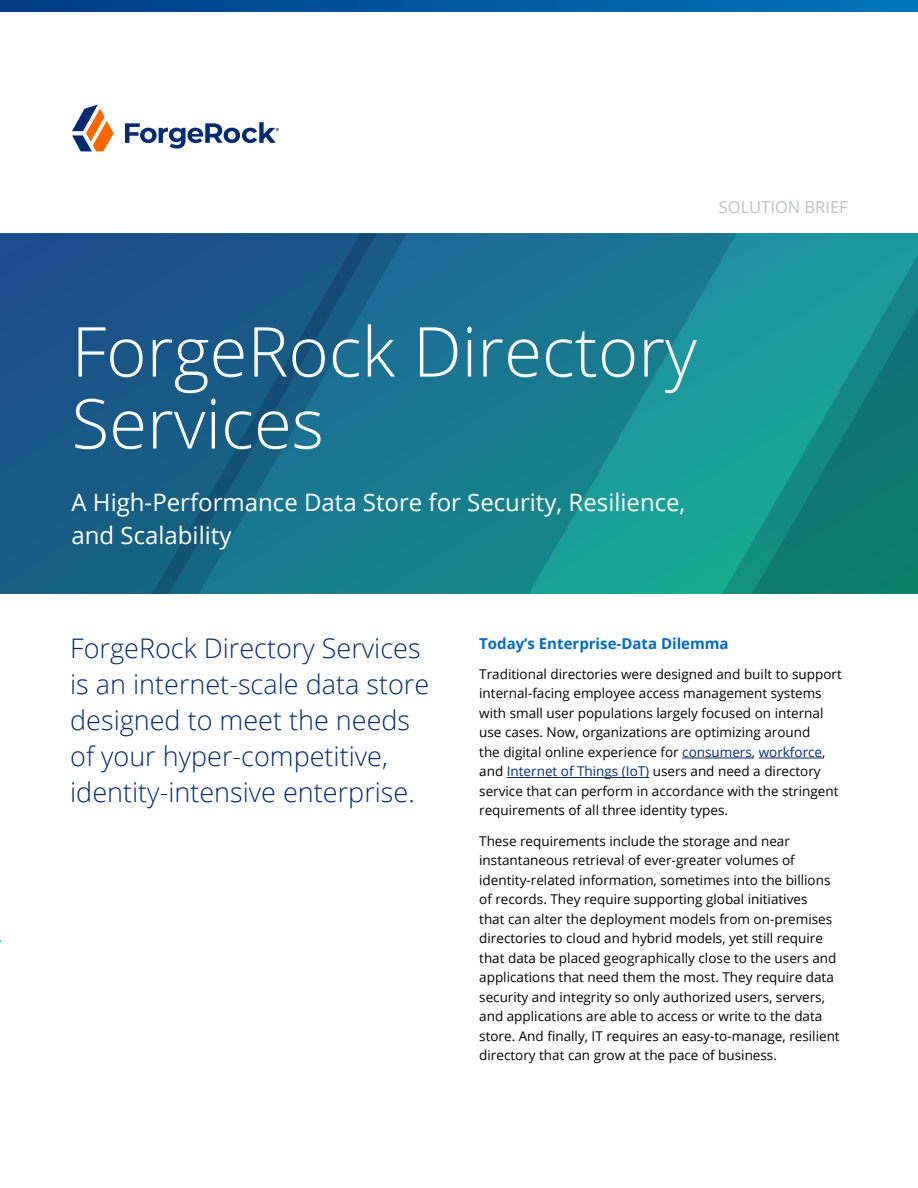
<style>
.page{position:relative;width:918px;height:1188px;background:#fff}
.page>*{position:absolute;margin:0;border:0;box-sizing:border-box;transform-origin:0 0}
.t1{font:300 69px/72px "Open Sans";color:#fff}
.t2{font:300 27px/36px "Open Sans";color:#032b75}
.t3{font:24px/33px "Open Sans";color:#fff}
.t4{font:16.5px "Open Sans";color:#bfc0c1}
.t5{font:700 15px "Open Sans";color:#006ac8}
.t6{font:13.5px/19.5px "Open Sans";color:#000}
.s1{color:#032b75}
</style>
<div class="page">
<svg style="left:737px;top:233px;width:181px;height:361px;background:#158c87"></svg>
<svg style="left:0;top:233px;width:152px;height:361px;background:#195687"></svg>
<svg style="left:152px;top:233px;width:585px;height:361px;background:#19768d"></svg>
<svg style="left:0;top:0;width:918px;height:12px;background:#00589e"></svg>
<svg style="left:72px;top:105px;width:42px;height:46px"></svg>
<svg style="left:125px;top:122px;width:154px;height:27px"></svg>
<hr style="left:682px;top:758px;width:70px;height:1px;background:#032b75">
<hr style="left:759px;top:758px;width:63px;height:1px;background:#032b75">
<hr style="left:507px;top:777px;width:142px;height:1px;background:#032b75">
<p class="t4" style="left:719px;top:196px;width:130px">SOLUTION BRIEF</p>
<h1 class="t1" style="left:72px;top:314px;width:627px">ForgeRock Directory<br>Services</h1>
<h3 class="t3" style="left:72px;top:485px;width:615px">A High-Performance Data Store for Security, Resilience, and Scalability</h3>
<h2 class="t2" style="left:70px;top:629px;width:361px">ForgeRock Directory Services is an internet-scale data store designed to meet the needs of your hyper-competitive, identity-intensive enterprise.</h2>
<p class="t5" style="left:479px;top:633px;width:251px">Today’s Enterprise-Data Dilemma</p>
<p class="t6" style="left:479px;top:664px;width:364px">Traditional directories were designed and built to support internal-facing employee access management systems with small user populations largely focused on internal use cases. Now, organizations are optimizing around<br>the digital online experience for <span class="s1">consumers</span>, <span class="s1">workforce</span>, and <span class="s1">Internet of Things (IoT)</span> users and need a directory service that can perform in accordance with the stringent requirements of all three identity types.</p>
<p class="t6" style="left:479px;top:831px;width:362px">These requirements include the storage and near instantaneous retrieval of ever-greater volumes of identity-related information, sometimes into the billions of records. They require supporting global initiatives<br>that can alter the deployment models from on-premises directories to cloud and hybrid models, yet still require that data be placed geographically close to the users and applications that need them the most. They require data security and integrity so only authorized users, servers, and applications are able to access or write to the data store. And finally, IT requires an easy-to-manage, resilient directory that can grow at the pace of business.</p>
</div>
